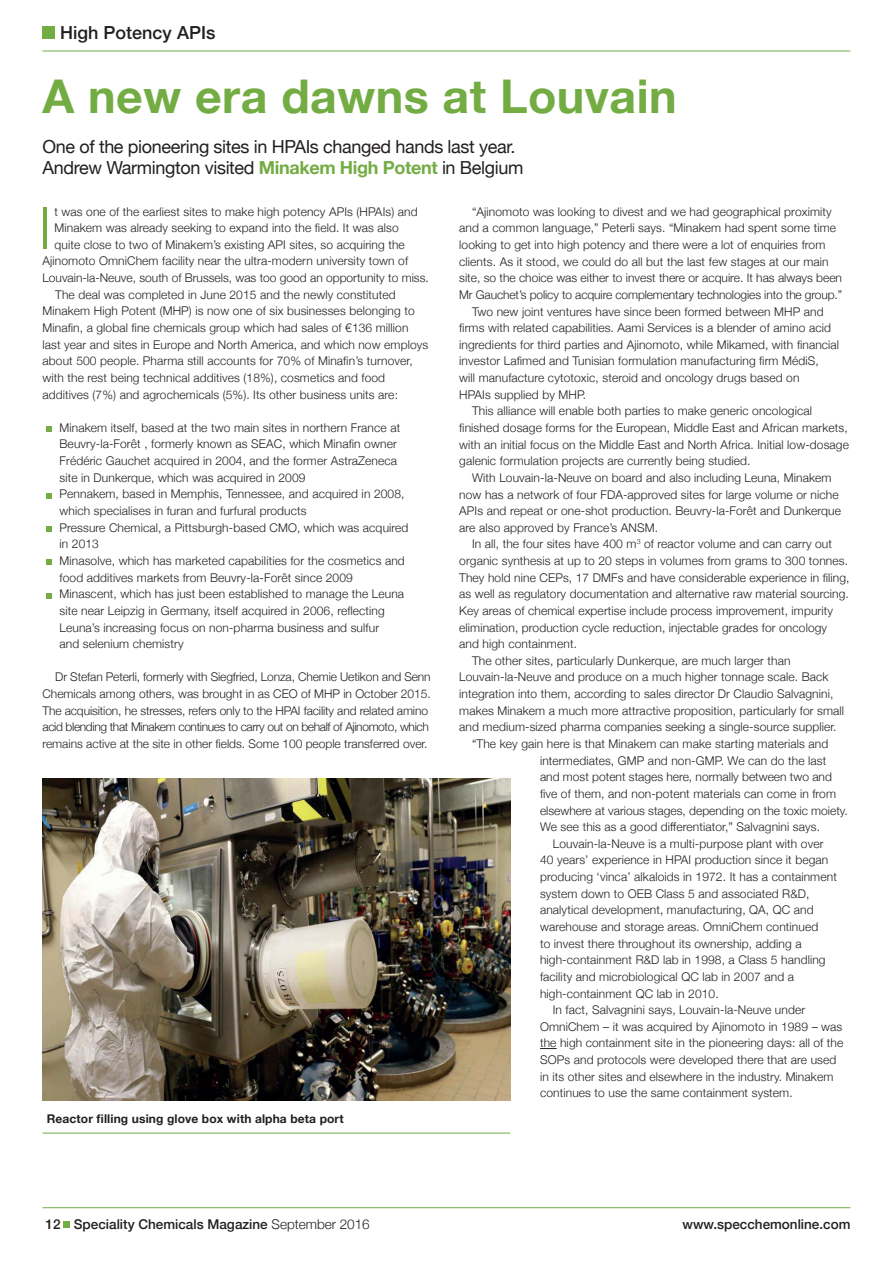
<style>
.page{position:relative;width:893px;height:1263px;background:#fff}
.page>*{position:absolute;margin:0;border:0;box-sizing:border-box;transform-origin:0 0}
.t1{font:300 58.2px "Helvetica Neue";color:#73ac43}
.t2{font:700 46.5px "Helvetica Neue";letter-spacing:.01em;color:#73ac43}
.t3{font:18px/21px "Helvetica Neue";letter-spacing:-.02em;color:#231f20}
.t4{font:500 18px "Helvetica Neue";color:#231f20}
.t5{font:500 13.5px "Helvetica Neue";color:#231f20}
.t6{font:300 12px/16.6px "Helvetica Neue";letter-spacing:.01em;color:#231f20}
.t7{font:300 12px/16.6px "Helvetica Neue";letter-spacing:-.01em;color:#231f20}
.t8{font:700 12px "Helvetica Neue";letter-spacing:.01em;color:#231f20}
.s1{font-weight:700;color:#73ac43}
.s2{font-weight:300}
</style>
<div class="page">
<hr style="left:43px;top:51px;width:807px;height:1px;background:#73ac43">
<div style="left:43px;top:26px;width:12px;height:13px;background:#73ac43"></div>
<hr style="left:43px;top:1207px;width:807px;height:1px;background:#73ac43">
<svg style="left:64px;top:1221px;width:6px;height:6px"></svg>
<svg style="left:47px;top:427px;width:5px;height:5px"></svg>
<svg style="left:47px;top:493px;width:5px;height:5px"></svg>
<svg style="left:47px;top:526px;width:5px;height:6px"></svg>
<svg style="left:47px;top:560px;width:5px;height:5px"></svg>
<svg style="left:47px;top:593px;width:5px;height:5px"></svg>
<svg style="left:540px;top:1048px;width:17px;height:1px"></svg>
<hr style="left:43px;top:1133px;width:467px;height:1px;background:#73ac43">
<img style="left:43px;top:778px;width:467px;height:323px">
<h3 class="t4" style="left:60px;top:18px;width:157px">High Potency APIs</h3>
<h2 class="t2" style="left:43px;top:60px;width:636px">A new era dawns at Louvain</h2>
<h3 class="t3" style="left:43px;top:137px;width:482px">One of the pioneering sites in HPAIs changed hands last year.<br>Andrew Warmington visited <span class="s1">Minakem High Potent</span> in Belgium</h3>
<h1 class="t1" style="left:38px;top:181px;width:14px">I</h1>
<p class="t6" style="left:54px;top:202px;width:365px">t was one of the earliest sites to make high potency APIs (HPAIs) and</p>
<p class="t6" style="left:472px;top:202px;width:361px">“Ajinomoto was looking to divest and we had geographical proximity</p>
<p class="t6" style="left:459px;top:219px;width:378px">and a common language,” Peterli says. “Minakem had spent some time</p>
<p class="t6" style="left:459px;top:235px;width:368px">looking to get into high potency and there were a lot of enquiries from</p>
<p class="t6" style="left:459px;top:252px;width:371px">clients. As it stood, we could do all but the last few stages at our main</p>
<p class="t6" style="left:459px;top:269px;width:384px">site, so the choice was either to invest there or acquire. It has always been</p>
<p class="t7" style="left:459px;top:285px;width:384px">Mr Gauchet’s policy to acquire complementary technologies into the group.”</p>
<p class="t6" style="left:472px;top:302px;width:353px">Two new joint ventures have since been formed between MHP and</p>
<p class="t6" style="left:459px;top:319px;width:373px">firms with related capabilities. Aami Services is a blender of amino acid</p>
<p class="t6" style="left:459px;top:335px;width:381px">ingredients for third parties and Ajinomoto, while Mikamed, with financial</p>
<p class="t6" style="left:459px;top:352px;width:361px">investor Lafimed and Tunisian formulation manufacturing firm MédiS,</p>
<p class="t6" style="left:459px;top:369px;width:342px">will manufacture cytotoxic, steroid and oncology drugs based on</p>
<p class="t6" style="left:459px;top:385px;width:128px">HPAIs supplied by MHP.</p>
<p class="t6" style="left:472px;top:402px;width:341px">This alliance will enable both parties to make generic oncological</p>
<p class="t6" style="left:459px;top:418px;width:390px">finished dosage forms for the European, Middle East and African markets,</p>
<p class="t6" style="left:459px;top:435px;width:391px">with an initial focus on the Middle East and North Africa. Initial low-dosage</p>
<p class="t6" style="left:459px;top:452px;width:293px">galenic formulation projects are currently being studied.</p>
<p class="t6" style="left:472px;top:468px;width:361px">With Louvain-la-Neuve on board and also including Leuna, Minakem</p>
<p class="t6" style="left:459px;top:485px;width:381px">now has a network of four FDA-approved sites for large volume or niche</p>
<p class="t6" style="left:459px;top:502px;width:383px">APIs and repeat or one-shot production. Beuvry-la-Forêt and Dunkerque</p>
<p class="t6" style="left:459px;top:518px;width:200px">are also approved by France’s ANSM.</p>
<p class="t6" style="left:472px;top:535px;width:362px">In all, the four sites have 400 m<sup>3</sup> of reactor volume and can carry out</p>
<p class="t6" style="left:459px;top:551px;width:390px">organic synthesis at up to 20 steps in volumes from grams to 300 tonnes.</p>
<p class="t6" style="left:459px;top:568px;width:392px">They hold nine CEPs, 17 DMFs and have considerable experience in filing,</p>
<p class="t6" style="left:459px;top:585px;width:391px">as well as regulatory documentation and alternative raw material sourcing.</p>
<p class="t6" style="left:459px;top:601px;width:375px">Key areas of chemical expertise include process improvement, impurity</p>
<p class="t6" style="left:459px;top:618px;width:369px">elimination, production cycle reduction, injectable grades for oncology</p>
<p class="t6" style="left:459px;top:635px;width:119px">and high containment.</p>
<p class="t6" style="left:472px;top:651px;width:320px">The other sites, particularly Dunkerque, are much larger than</p>
<p class="t6" style="left:459px;top:668px;width:371px">Louvain-la-Neuve and produce on a much higher tonnage scale. Back</p>
<p class="t6" style="left:459px;top:685px;width:376px">integration into them, according to sales director Dr Claudio Salvagnini,</p>
<p class="t6" style="left:459px;top:701px;width:386px">makes Minakem a much more attractive proposition, particularly for small</p>
<p class="t6" style="left:459px;top:718px;width:379px">and medium-sized pharma companies seeking a single-source supplier.</p>
<p class="t6" style="left:472px;top:734px;width:358px">“The key gain here is that Minakem can make starting materials and</p>
<p class="t6" style="left:540px;top:751px;width:288px">intermediates, GMP and non-GMP. We can do the last</p>
<p class="t6" style="left:540px;top:768px;width:293px">and most potent stages here, normally between two and</p>
<p class="t6" style="left:540px;top:784px;width:297px">five of them, and non-potent materials can come in from</p>
<p class="t6" style="left:540px;top:801px;width:309px">elsewhere at various stages, depending on the toxic moiety.</p>
<p class="t6" style="left:540px;top:818px;width:281px">We see this as a good differentiator,” Salvagnini says.</p>
<p class="t6" style="left:553px;top:834px;width:272px">Louvain-la-Neuve is a multi-purpose plant with over</p>
<p class="t6" style="left:540px;top:851px;width:290px">40 years’ experience in HPAI production since it began</p>
<p class="t6" style="left:540px;top:867px;width:298px">producing ‘vinca’ alkaloids in 1972. It has a containment</p>
<p class="t6" style="left:540px;top:884px;width:271px">system down to OEB Class 5 and associated R&amp;D,</p>
<p class="t6" style="left:540px;top:901px;width:275px">analytical development, manufacturing, QA, QC and</p>
<p class="t6" style="left:540px;top:917px;width:280px">warehouse and storage areas. OmniChem continued</p>
<p class="t6" style="left:540px;top:934px;width:263px">to invest there throughout its ownership, adding a</p>
<p class="t6" style="left:540px;top:951px;width:287px">high-containment R&amp;D lab in 1998, a Class 5 handling</p>
<p class="t6" style="left:540px;top:967px;width:256px">facility and microbiological QC lab in 2007 and a</p>
<p class="t6" style="left:540px;top:984px;width:180px">high-containment QC lab in 2010.</p>
<p class="t6" style="left:553px;top:1001px;width:254px">In fact, Salvagnini says, Louvain-la-Neuve under</p>
<p class="t6" style="left:540px;top:1017px;width:304px">OmniChem – it was acquired by Ajinomoto in 1989 – was</p>
<p class="t6" style="left:540px;top:1034px;width:305px">the high containment site in the pioneering days: all of the</p>
<p class="t6" style="left:540px;top:1050px;width:298px">SOPs and protocols were developed there that are used</p>
<p class="t6" style="left:540px;top:1067px;width:295px">in its other sites and elsewhere in the industry. Minakem</p>
<p class="t6" style="left:540px;top:1084px;width:254px">continues to use the same containment system.</p>
<p class="t6" style="left:54px;top:219px;width:346px">Minakem was already seeking to expand into the field. It was also</p>
<p class="t6" style="left:54px;top:235px;width:352px">quite close to two of Minakem’s existing API sites, so acquiring the</p>
<p class="t6" style="left:43px;top:252px;width:367px">Ajinomoto OmniChem facility near the ultra-modern university town of</p>
<p class="t6" style="left:43px;top:269px;width:388px">Louvain-la-Neuve, south of Brussels, was too good an opportunity to miss.</p>
<p class="t6" style="left:55px;top:285px;width:342px">The deal was completed in June 2015 and the newly constituted</p>
<p class="t6" style="left:43px;top:302px;width:374px">Minakem High Potent (MHP) is now one of six businesses belonging to</p>
<p class="t6" style="left:43px;top:318px;width:367px">Minafin, a global fine chemicals group which had sales of €136 million</p>
<p class="t6" style="left:43px;top:335px;width:387px">last year and sites in Europe and North America, and which now employs</p>
<p class="t6" style="left:43px;top:352px;width:372px">about 500 people. Pharma still accounts for 70% of Minafin’s turnover,</p>
<p class="t6" style="left:43px;top:368px;width:344px">with the rest being technical additives (18%), cosmetics and food</p>
<p class="t6" style="left:43px;top:385px;width:357px">additives (7%) and agrochemicals (5%). Its other business units are:</p>
<p class="t6" style="left:60px;top:418px;width:350px">Minakem itself, based at the two main sites in northern France at Beuvry-la-Forêt , formerly known as SEAC, which Minafin owner Frédéric Gauchet acquired in 2004, and the former AstraZeneca site in Dunkerque, which was acquired in 2009<br>Pennakem, based in Memphis, Tennessee, and acquired in 2008, which specialises in furan and furfural products<br>Pressure Chemical, a Pittsburgh-based CMO, which was acquired in 2013<br>Minasolve, which has marketed capabilities for the cosmetics and food additives markets from Beuvry-la-Forêt since 2009<br>Minascent, which has just been established to manage the Leuna site near Leipzig in Germany, itself acquired in 2006, reflecting Leuna’s increasing focus on non-pharma business and sulfur<br>and selenium chemistry</p>
<p class="t7" style="left:43px;top:668px;width:390px;text-indent:13px">Dr Stefan Peterli, formerly with Siegfried, Lonza, Chemie Uetikon and Senn Chemicals among others, was brought in as CEO of MHP in October 2015.<br>The acquisition, he stresses, refers only to the HPAI facility and related amino acid blending that Minakem continues to carry out on behalf of Ajinomoto, which remains active at the site in other fields. Some 100 people transferred over.</p>
<p class="t8" style="left:47px;top:1110px;width:298px">Reactor filling using glove box with alpha beta port</p>
<p class="t5" style="left:46px;top:1213px;width:326px">12 Speciality Chemicals Magazine <span class="s2">September 2016</span></p>
<p class="t5" style="left:683px;top:1213px;width:169px">www.specchemonline.com</p>
</div>
